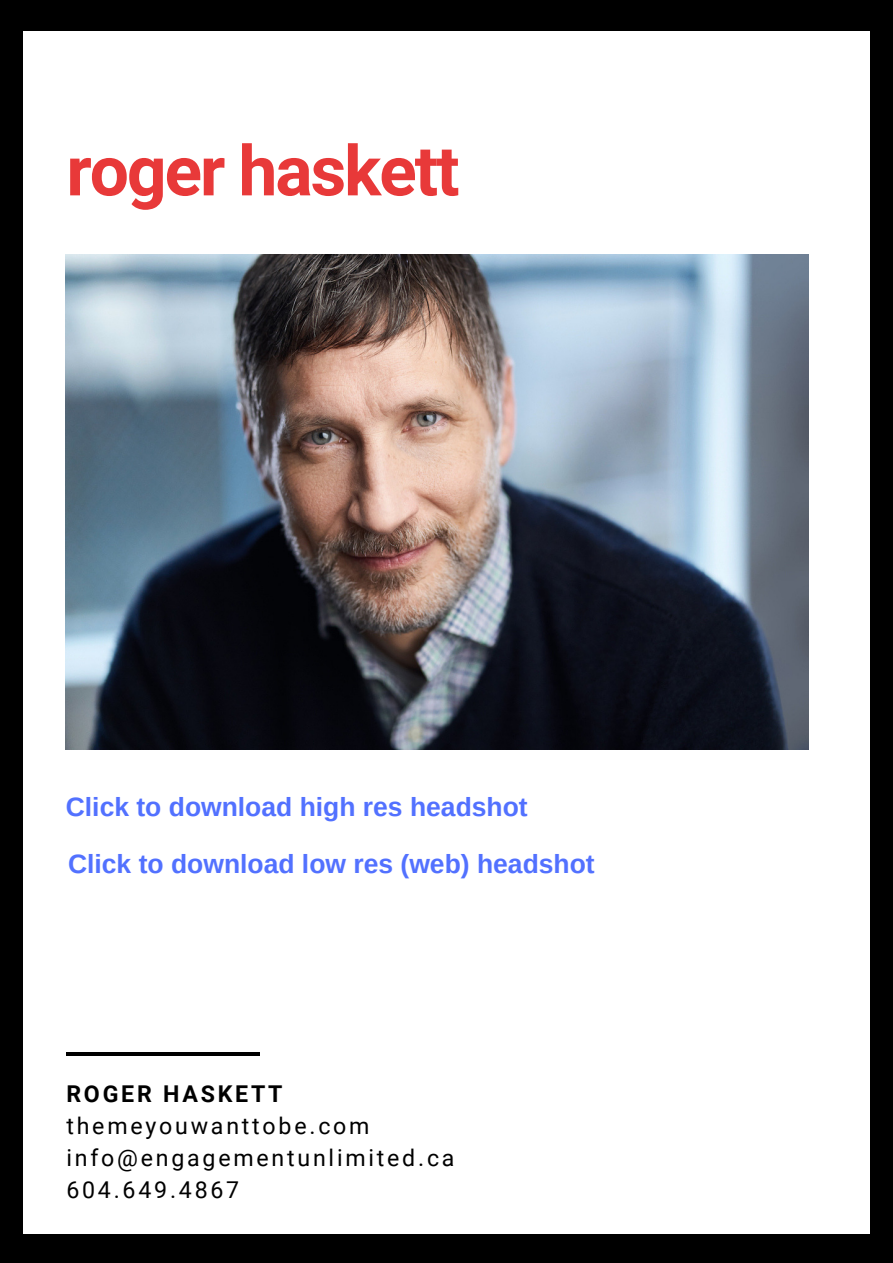
<style>
.page{position:relative;width:893px;height:1263px;background:#000}
.page>*{position:absolute;margin:0;border:0;box-sizing:border-box;transform-origin:0 0}
.t1{font:700 69.53px "Roboto";letter-spacing:-.03em;color:#e83939}
.t2{font:700 26.47px/57.4px "Arimo";color:#5271ff}
.t3{font:23.17px/32.1px "Roboto";letter-spacing:.12em;color:#000}
.t4{font:700 23.17px "Roboto";letter-spacing:.12em;color:#000}
</style>
<div class="page">
<div style="left:24px;top:31px;width:846px;height:1202px;background:#fff"></div>
<img style="left:66px;top:254px;width:742px;height:495px">
<hr style="left:67px;top:1052px;width:21px;height:3px;background:#000">
<hr style="left:238px;top:1052px;width:22px;height:3px;background:#000">
<hr style="left:88px;top:1052px;width:149px;height:3px;background:#000">
<h1 class="t1" style="left:66px;top:131px;width:395px">roger haskett</h1>
<p class="t2" style="left:66px;top:778px;width:530px">Click to download high res headshot<br>Click to download low res (web) headshot</p>
<p class="t4" style="left:66px;top:1080px;width:218px">ROGER HASKETT</p>
<p class="t3" style="left:66px;top:1110px;width:390px">themeyouwanttobe.com info@engagementunlimited.ca<br>604.649.4867</p>
</div>
